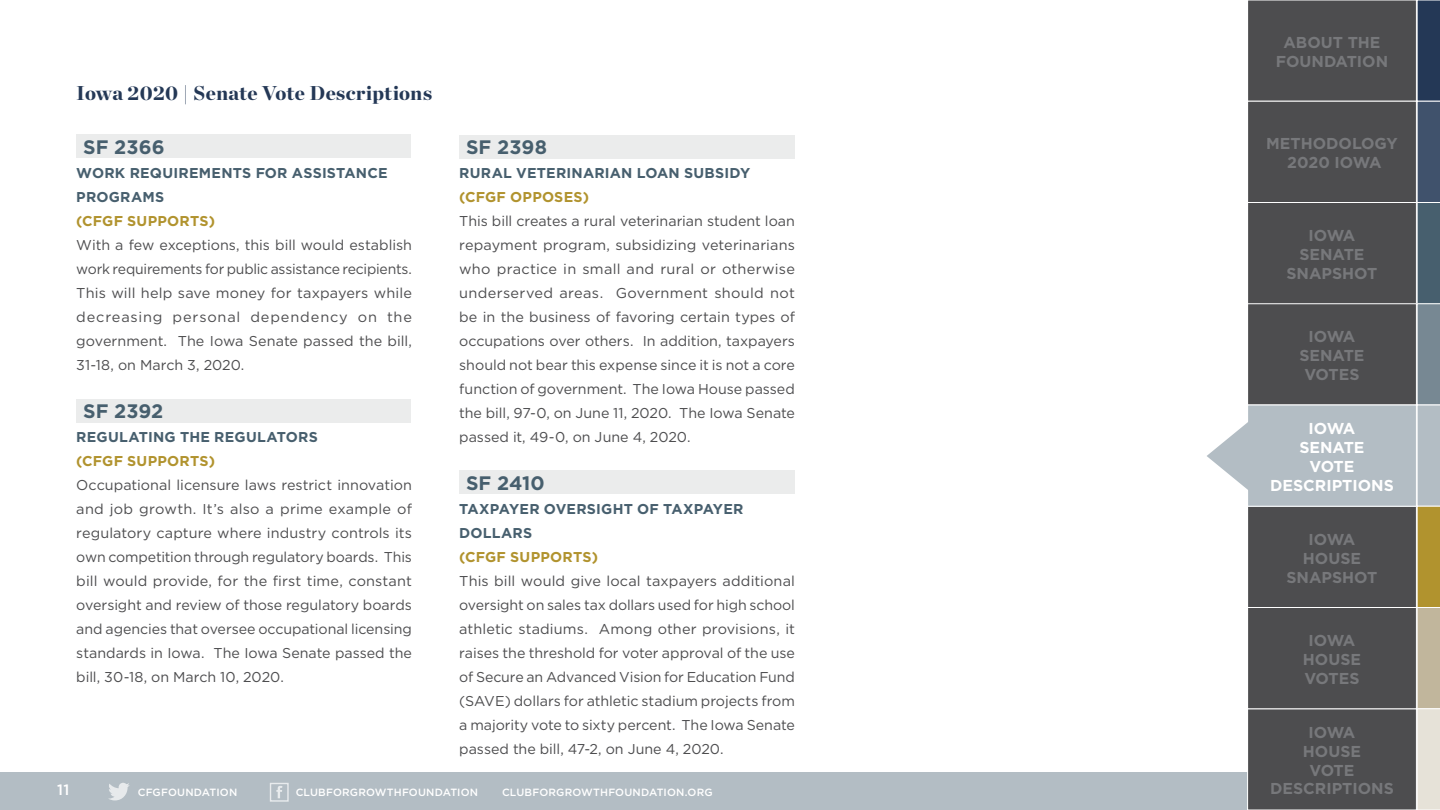
<style>
.page{position:relative;width:1440px;height:810px;background:#fff}
.page>*{position:absolute;margin:0;border:0;box-sizing:border-box;transform-origin:0 0}
.t1{font:900 19.95px "Chronicle Display";letter-spacing:.01em;color:#243856}
.t2{font:700 19.5px "Gotham HTF";letter-spacing:.005em;color:#475f6e}
.t3{font:700 15.75px/18.9px "Gotham HTF";color:#77787b;text-align:center}
.t4{font:700 15.75px/18.9px "Gotham HTF";color:#fff;text-align:center}
.t5{font:500 15px "Gotham HTF";color:#fff}
.t6{font:14.25px/24px "Gotham HTF";color:#4d4d4f;text-align:justify}
.t7{font:700 14.25px/24px "Gotham HTF";letter-spacing:.015em;color:#475f6e}
.t8{font:700 14.25px "Gotham HTF";letter-spacing:.015em;color:#b1932e}
.t9{font:500 10.5px "Gotham HTF";letter-spacing:.015em;color:#fff}
</style>
<div class="page">
<div style="left:0;top:773px;width:1265px;height:37px;background:#b3bdc4"></div>
<div style="left:1248px;top:709px;width:168px;height:101px;background:#4d4d4f"></div>
<div style="left:1247px;top:708px;width:170px;height:102px;border:1px solid #fff"></div>
<div style="left:1248px;top:607px;width:168px;height:102px;background:#4d4d4f"></div>
<div style="left:1247px;top:607px;width:170px;height:102px;border:1px solid #fff"></div>
<div style="left:1248px;top:506px;width:168px;height:101px;background:#4d4d4f"></div>
<div style="left:1247px;top:506px;width:170px;height:102px;border:1px solid #fff"></div>
<div style="left:1248px;top:0;width:168px;height:101px;background:#4d4d4f"></div>
<div style="left:1247px;top:0;width:170px;height:102px;border:1px solid #fff"></div>
<div style="left:1248px;top:101px;width:168px;height:101px;background:#4d4d4f"></div>
<div style="left:1247px;top:101px;width:170px;height:102px;border:1px solid #fff"></div>
<div style="left:1248px;top:202px;width:168px;height:102px;background:#4d4d4f"></div>
<div style="left:1247px;top:202px;width:170px;height:102px;border:1px solid #fff"></div>
<div style="left:1248px;top:304px;width:168px;height:101px;background:#4d4d4f"></div>
<div style="left:1247px;top:303px;width:170px;height:102px;border:1px solid #fff"></div>
<div style="left:1248px;top:405px;width:168px;height:101px;background:#b3bdc4"></div>
<div style="left:1247px;top:405px;width:170px;height:102px;border:1px solid #fff"></div>
<svg style="left:1207px;top:416px;width:42px;height:80px"></svg>
<svg style="left:1417px;top:0;width:23px;height:810px;background:#8a8f89"></svg>
<svg style="left:108px;top:783px;width:22px;height:17px"></svg>
<svg style="left:276px;top:786px;width:6px;height:12px"></svg>
<div style="left:270px;top:783px;width:19px;height:19px;border:1px solid #fff"></div>
<div style="left:459px;top:470px;width:336px;height:24px;background:#ebecec"></div>
<div style="left:459px;top:135px;width:336px;height:24px;background:#ebecec"></div>
<div style="left:76px;top:400px;width:335px;height:23px;background:#ebecec"></div>
<div style="left:76px;top:134px;width:335px;height:24px;background:#ebecec"></div>
<h1 class="t1" style="left:76px;top:84px;width:357px">Iowa 2020 | Senate Vote Descriptions</h1>
<h2 class="t2" style="left:83px;top:139px;width:83px">SF 2366</h2>
<p class="t7" style="left:76px;top:162px;width:313px">WORK REQUIREMENTS FOR ASSISTANCE<br>PROGRAMS</p>
<p class="t8" style="left:76px;top:215px;width:140px">(CFGF SUPPORTS)</p>
<p class="t6" style="left:76px;top:233px;width:337px">With a few exceptions, this bill would establish work requirements for public assistance recipients.<br>This will help save money for taxpayers while decreasing personal dependency on the government. The Iowa Senate passed the bill, 31-18, on March 3, 2020.</p>
<h2 class="t2" style="left:83px;top:403px;width:82px">SF 2392</h2>
<p class="t7" style="left:76px;top:426px;width:243px">REGULATING THE REGULATORS</p>
<p class="t8" style="left:76px;top:455px;width:140px">(CFGF SUPPORTS)</p>
<p class="t6" style="left:76px;top:473px;width:337px">Occupational licensure laws restrict innovation and job growth. It’s also a prime example of regulatory capture where industry controls its own competition through regulatory boards. This bill would provide, for the first time, constant oversight and review of those regulatory boards and agencies that oversee occupational licensing standards in Iowa. The Iowa Senate passed the bill, 30-18, on March 10, 2020.</p>
<h2 class="t2" style="left:466px;top:139px;width:82px">SF 2398</h2>
<p class="t7" style="left:459px;top:162px;width:293px">RURAL VETERINARIAN LOAN SUBSIDY</p>
<p class="t8" style="left:459px;top:191px;width:131px">(CFGF OPPOSES)</p>
<p class="t6" style="left:459px;top:209px;width:337px">This bill creates a rural veterinarian student loan repayment program, subsidizing veterinarians who practice in small and rural or otherwise underserved areas. Government should not be in the business of favoring certain types of occupations over others. In addition, taxpayers should not bear this expense since it is not a core function of government. The Iowa House passed the bill, 97-0, on June 11, 2020. The Iowa Senate passed it, 49-0, on June 4, 2020.</p>
<h2 class="t2" style="left:466px;top:475px;width:80px">SF 2410</h2>
<p class="t7" style="left:459px;top:498px;width:286px">TAXPAYER OVERSIGHT OF TAXPAYER<br>DOLLARS</p>
<p class="t8" style="left:459px;top:551px;width:140px">(CFGF SUPPORTS)</p>
<p class="t6" style="left:459px;top:569px;width:337px">This bill would give local taxpayers additional oversight on sales tax dollars used for high school athletic stadiums. Among other provisions, it raises the threshold for voter approval of the use of Secure an Advanced Vision for Education Fund (SAVE) dollars for athletic stadium projects from a majority vote to sixty percent. The Iowa Senate passed the bill, 47-2, on June 4, 2020.</p>
<p class="t5" style="left:57px;top:783px;width:14px">11</p>
<p class="t9" style="left:138px;top:788px;width:101px">CFGFOUNDATION</p>
<p class="t9" style="left:296px;top:788px;width:184px">CLUBFORGROWTHFOUNDATION</p>
<p class="t9" style="left:502px;top:788px;width:212px">CLUBFORGROWTHFOUNDATION.ORG</p>
<p class="t3" style="left:1276px;top:34px;width:114px">ABOUT THE<br>FOUNDATION</p>
<p class="t3" style="left:1266px;top:135px;width:133px">METHODOLOGY<br>2020 IOWA</p>
<p class="t3" style="left:1287px;top:227px;width:92px">IOWA<br>SENATE<br>SNAPSHOT</p>
<p class="t3" style="left:1299px;top:328px;width:67px">IOWA<br>SENATE<br>VOTES</p>
<p class="t4" style="left:1270px;top:420px;width:125px">IOWA<br>SENATE<br>VOTE<br>DESCRIPTIONS</p>
<p class="t3" style="left:1287px;top:531px;width:92px">IOWA<br>HOUSE<br>SNAPSHOT</p>
<p class="t3" style="left:1303px;top:632px;width:60px">IOWA<br>HOUSE<br>VOTES</p>
<p class="t3" style="left:1270px;top:724px;width:125px">IOWA<br>HOUSE<br>VOTE<br>DESCRIPTIONS</p>
</div>
